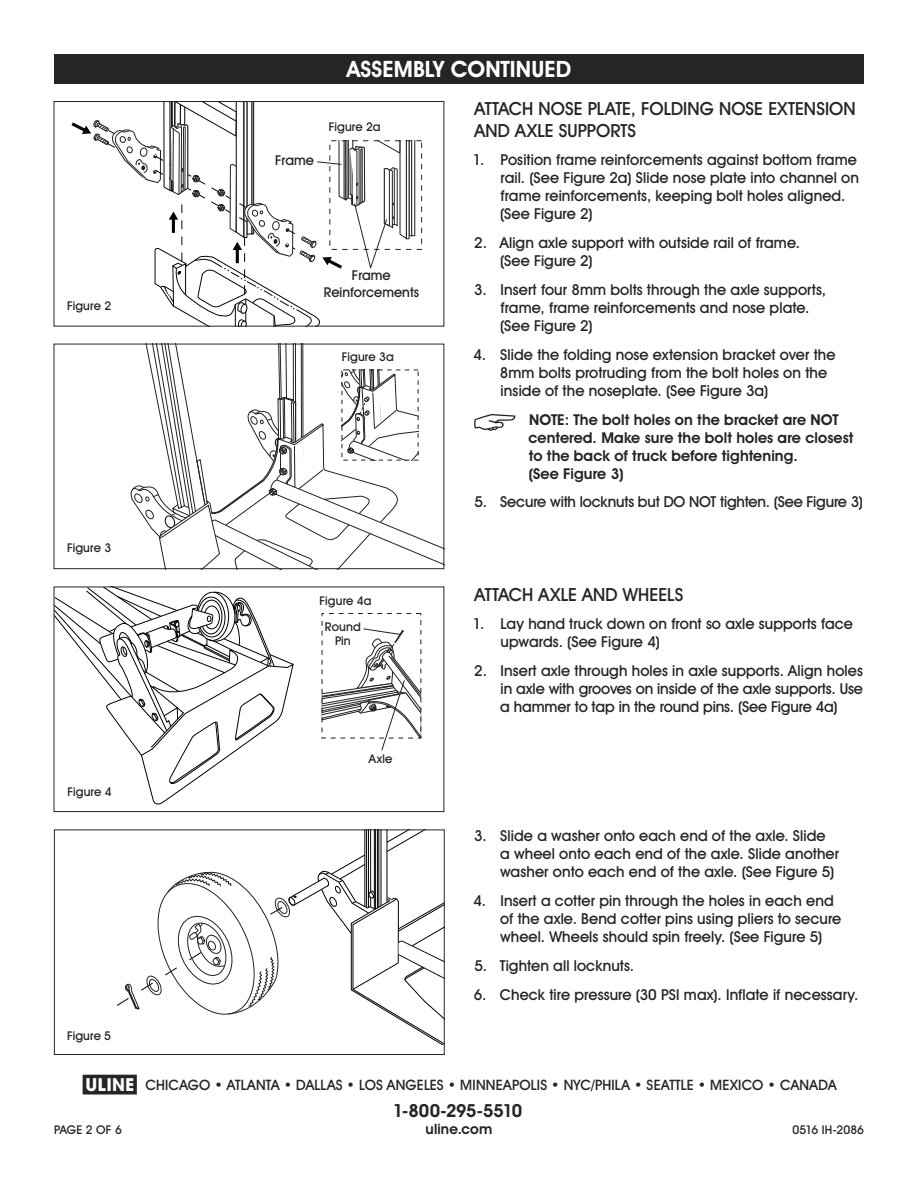
<style>
.page{position:relative;width:918px;height:1188px;background:#fff}
.page>*{position:absolute;margin:0;border:0;box-sizing:border-box;transform-origin:0 0}
.t1{font:700 22.5px "Uline Two Knine";letter-spacing:.005em;color:#fff}
.t2{font:18px/21.6px "Uline Two Knine";color:#252525}
.t3{font:700 18px "Uline Two Knine";letter-spacing:-.02em;color:#252525}
.t4{font:15px/18px "Uline Two Knine";letter-spacing:.005em;color:#252525}
.t5{font:700 15px/18px "Uline Two Knine";letter-spacing:.005em;color:#252525}
.t6{font:14.25px "Uline Two Knine";letter-spacing:.01em;color:#252525}
.t7{font:700 14.25px "Uline Two Knine";letter-spacing:.01em;color:#252525}
.t8{font:13.5px/16.2px "Uline Two Knine";color:#252525;text-align:center}
.t9{font:12px/14.4px "Uline Two Knine";letter-spacing:.015em;color:#252525;text-align:center}
.s1{font-size:18px}
</style>
<div class="page">
<svg style="left:117px;top:832px;width:326px;height:212px"></svg>
<svg style="left:56px;top:589px;width:238px;height:216px"></svg>
<svg style="left:322px;top:628px;width:99px;height:123px"></svg>
<svg style="left:130px;top:346px;width:312px;height:221px"></svg>
<div style="left:54px;top:54px;width:810px;height:30px;background:#252525"></div>
<div style="left:68px;top:786px;width:56px;height:14px;background:#fff"></div>
<div style="left:54px;top:344px;width:390px;height:225px;border:1px solid #252525"></div>
<div style="left:54px;top:587px;width:390px;height:225px;border:1px solid #252525"></div>
<div style="left:54px;top:830px;width:391px;height:225px;border:1px solid #252525"></div>
<svg style="left:474px;top:414px;width:41px;height:17px"></svg>
<div style="left:329px;top:140px;width:93px;height:110px;border:1px dashed #252525"></div>
<svg style="left:71px;top:103px;width:344px;height:222px"></svg>
<div style="left:54px;top:101px;width:390px;height:226px;border:1px solid #252525"></div>
<div style="left:67px;top:300px;width:50px;height:14px;background:#fff"></div>
<p class="t9" style="left:67px;top:298px;width:46px">Figure 2</p>
<p class="t9" style="left:67px;top:540px;width:46px">Figure 3</p>
<p class="t9" style="left:68px;top:784px;width:46px">Figure 4</p>
<p class="t9" style="left:67px;top:1028px;width:45px">Figure 5</p>
<p class="t8" style="left:275px;top:152px;width:40px">Frame</p>
<h1 class="t1" style="left:347px;top:56px;width:226px">ASSEMBLY CONTINUED</h1>
<p class="t9" style="left:329px;top:120px;width:53px">Figure 2a</p>
<p class="t8" style="left:324px;top:267px;width:97px">Frame<br>Reinforcements</p>
<p class="t9" style="left:342px;top:349px;width:53px">Figure 3a</p>
<p class="t2" style="left:474px;top:98px;width:383px">ATTACH NOSE PLATE, FOLDING NOSE EXTENSION<br>AND AXLE SUPPORTS</p>
<p class="t4" style="left:500px;top:151px;width:360px;text-indent:-27px">1. Position frame reinforcements against bottom frame rail. (See Figure 2a) Slide nose plate into channel on frame reinforcements, keeping bolt holes aligned. (See Figure 2)</p>
<p class="t4" style="left:500px;top:234px;width:301px;text-indent:-26px">2. Align axle support with outside rail of frame. (See Figure 2)</p>
<p class="t4" style="left:500px;top:281px;width:327px;text-indent:-26px">3. Insert four 8mm bolts through the axle supports, frame, frame reinforcements and nose plate. (See Figure 2)</p>
<p class="t4" style="left:500px;top:345px;width:337px;text-indent:-26px">4. Slide the folding nose extension bracket over the<br>8mm bolts protruding from the bolt holes on the inside of the noseplate. (See Figure 3a)</p>
<p class="t5" style="left:529px;top:410px;width:326px">NOTE: The bolt holes on the bracket are NOT centered. Make sure the bolt holes are closest to the back of truck before tightening.<br>(See Figure 3)</p>
<p class="t4" style="left:475px;top:493px;width:390px">5. Secure with locknuts but DO NOT tighten. (See Figure 3)</p>
<p class="t9" style="left:320px;top:593px;width:53px">Figure 4a</p>
<p class="t9" style="left:325px;top:619px;width:37px">Round<br>Pin</p>
<p class="t9" style="left:369px;top:751px;width:25px">Axle</p>
<p class="t2" style="left:474px;top:583px;width:210px">ATTACH AXLE AND WHEELS</p>
<p class="t4" style="left:500px;top:615px;width:354px;text-indent:-28px">1. Lay hand truck down on front so axle supports face upwards. (See Figure 4)</p>
<p class="t4" style="left:500px;top:662px;width:364px;text-align:justify;text-indent:-26px">2. Insert axle through holes in axle supports. Align holes in axle with grooves on inside of the axle supports. Use a hammer to tap in the round pins. (See Figure 4a)</p>
<p class="t4" style="left:500px;top:827px;width:340px;text-indent:-26px">3. Slide a washer onto each end of the axle. Slide a wheel onto each end of the axle. Slide another washer onto each end of the axle. (See Figure 5)</p>
<p class="t4" style="left:500px;top:891px;width:343px;text-indent:-27px">4. Insert a cotter pin through the holes in each end of the axle. Bend cotter pins using pliers to secure wheel. Wheels should spin freely. (See Figure 5)</p>
<p class="t4" style="left:475px;top:956px;width:161px">5. Tighten all locknuts.</p>
<p class="t4" style="left:474px;top:985px;width:386px">6. Check tire pressure (30 PSI max). Inflate if necessary.</p>
<p class="t6" style="left:83px;top:1076px;width:755px"><span class="s1">π</span> CHICAGO • ATLANTA • DALLAS • LOS ANGELES • MINNEAPOLIS • NYC/PHILA • SEATTLE • MEXICO • CANADA</p>
<p class="t3" style="left:393px;top:1099px;width:131px">1-800-295-5510</p>
<p class="t7" style="left:426px;top:1120px;width:68px">uline.com</p>
<p class="t9" style="left:54px;top:1122px;width:69px">PAGE 2 OF 6</p>
<p class="t9" style="left:792px;top:1122px;width:73px">0516 IH-2086</p>
</div>
